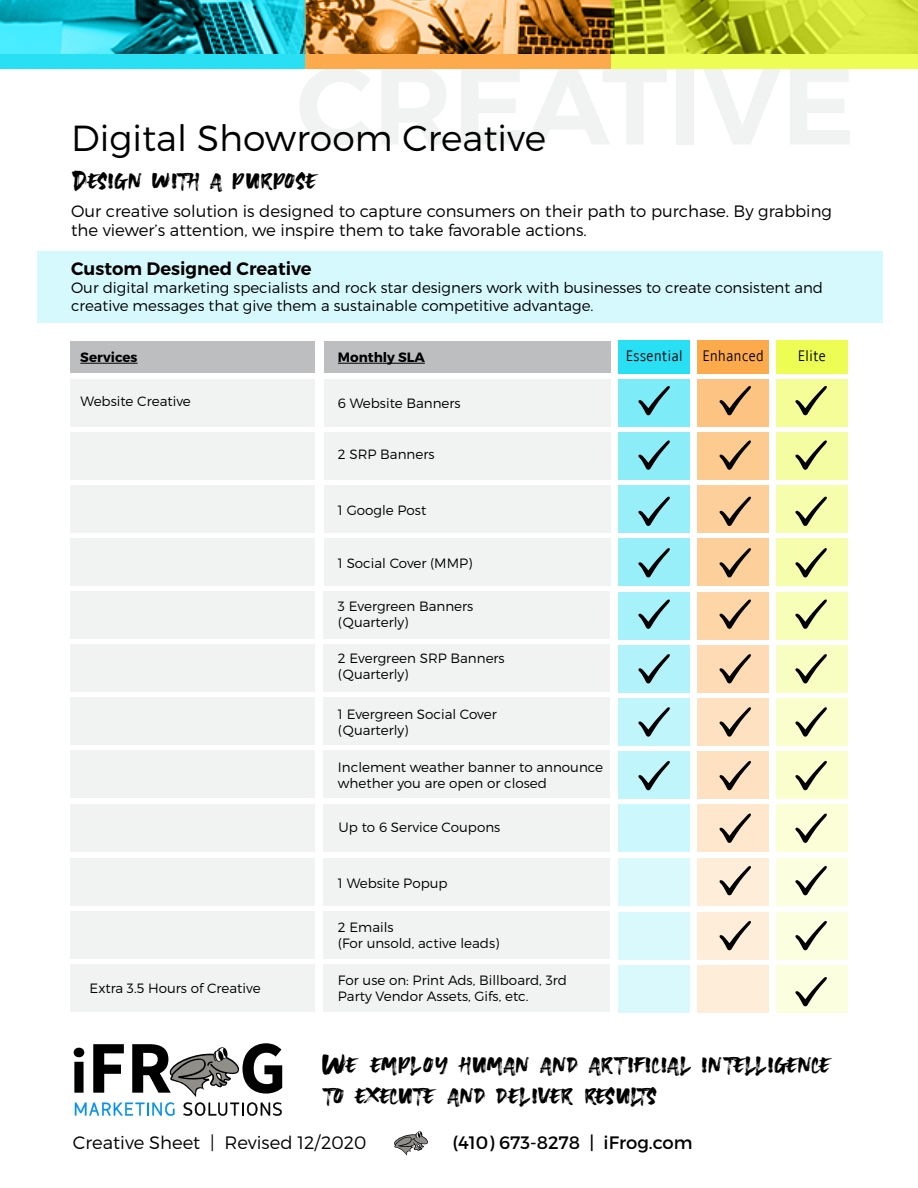
<style>
.page{position:relative;width:918px;height:1188px;background:#fff}
.page>*{position:absolute;margin:0;border:0;box-sizing:border-box;transform-origin:0 0}
.t1{font:45px "One Brush";letter-spacing:-.045em;color:#000}
.t2{font:45px "One Brush";letter-spacing:-.095em;color:#000}
.t3{font:300 36.15px "Montserrat";color:#000}
.t4{font:300 18px "Montserrat";color:#000}
.t5{font:18px "Montserrat";color:#000}
.t6{font:600 18px "Montserrat";color:#000}
.t7{font:300 16.5px/19.8px "Montserrat";color:#000}
.t8{font:300 condensed 15.75px "Amble";color:#000}
.t9{font:300 15px/18px "Montserrat";color:#000}
.t10{font:300 13.5px/16.2px "Montserrat";color:#000}
.t11{font:700 13.5px "Montserrat";color:#000}
</style>
<div class="page">
<div style="left:697px;top:379px;width:72px;height:48px;background:#fdc382"></div>
<div style="left:776px;top:379px;width:71px;height:47px;background:#f4fd98"></div>
<div style="left:619px;top:379px;width:71px;height:47px;background:#7eebf8"></div>
<div style="left:619px;top:340px;width:71px;height:33px;background:#29dff4"></div>
<div style="left:697px;top:340px;width:72px;height:34px;background:#fdaa4c"></div>
<div style="left:776px;top:340px;width:71px;height:33px;background:#eefd54"></div>
<div style="left:70px;top:804px;width:244px;height:47px;background:#f1f2f2"></div>
<div style="left:324px;top:804px;width:286px;height:47px;background:#f1f2f2"></div>
<div style="left:70px;top:591px;width:244px;height:47px;background:#f1f2f2"></div>
<div style="left:70px;top:644px;width:244px;height:48px;background:#f1f2f2"></div>
<div style="left:70px;top:698px;width:244px;height:47px;background:#f1f2f2"></div>
<div style="left:70px;top:751px;width:244px;height:47px;background:#f1f2f2"></div>
<div style="left:324px;top:591px;width:286px;height:47px;background:#f1f2f2"></div>
<div style="left:324px;top:644px;width:286px;height:47px;background:#f1f2f2"></div>
<div style="left:324px;top:697px;width:286px;height:48px;background:#f1f2f2"></div>
<div style="left:324px;top:751px;width:286px;height:47px;background:#f1f2f2"></div>
<div style="left:71px;top:379px;width:244px;height:48px;background:#f1f2f2"></div>
<div style="left:71px;top:433px;width:244px;height:47px;background:#f1f2f2"></div>
<div style="left:71px;top:486px;width:244px;height:47px;background:#f1f2f2"></div>
<div style="left:71px;top:539px;width:244px;height:47px;background:#f1f2f2"></div>
<div style="left:324px;top:379px;width:286px;height:48px;background:#f1f2f2"></div>
<div style="left:324px;top:432px;width:286px;height:48px;background:#f1f2f2"></div>
<div style="left:324px;top:486px;width:286px;height:47px;background:#f1f2f2"></div>
<div style="left:324px;top:539px;width:286px;height:47px;background:#f1f2f2"></div>
<div style="left:71px;top:341px;width:244px;height:32px;background:#bcbec0"></div>
<div style="left:324px;top:341px;width:286px;height:31px;background:#bcbec0"></div>
<div style="left:697px;top:433px;width:72px;height:47px;background:#fdca8f"></div>
<div style="left:776px;top:433px;width:71px;height:47px;background:#f5fda3"></div>
<div style="left:619px;top:433px;width:71px;height:47px;background:#8cedf9"></div>
<div style="left:697px;top:486px;width:72px;height:47px;background:#fdcf9b"></div>
<div style="left:776px;top:486px;width:71px;height:47px;background:#f6fead"></div>
<div style="left:619px;top:486px;width:71px;height:47px;background:#98eff9"></div>
<div style="left:697px;top:539px;width:72px;height:47px;background:#fdcf9b"></div>
<div style="left:776px;top:539px;width:71px;height:47px;background:#f6fead"></div>
<div style="left:619px;top:539px;width:71px;height:47px;background:#98eff9"></div>
<div style="left:697px;top:592px;width:72px;height:47px;background:#fed5a7"></div>
<div style="left:776px;top:592px;width:71px;height:47px;background:#f7feb7"></div>
<div style="left:619px;top:592px;width:71px;height:47px;background:#a6f1fa"></div>
<div style="left:697px;top:645px;width:72px;height:47px;background:#fedbb4"></div>
<div style="left:776px;top:645px;width:71px;height:47px;background:#f8fec1"></div>
<div style="left:619px;top:645px;width:71px;height:47px;background:#b2f3fb"></div>
<div style="left:697px;top:698px;width:72px;height:48px;background:#fee1c1"></div>
<div style="left:776px;top:698px;width:71px;height:47px;background:#f9fecc"></div>
<div style="left:619px;top:698px;width:71px;height:47px;background:#bff5fb"></div>
<div style="left:697px;top:752px;width:72px;height:47px;background:#fee1c1"></div>
<div style="left:776px;top:752px;width:71px;height:47px;background:#f9fecc"></div>
<div style="left:619px;top:752px;width:71px;height:47px;background:#bff5fb"></div>
<div style="left:697px;top:805px;width:72px;height:47px;background:#fee7cd"></div>
<div style="left:776px;top:805px;width:71px;height:47px;background:#fbfed6"></div>
<div style="left:619px;top:805px;width:71px;height:47px;background:#ccf7fc"></div>
<svg style="left:795px;top:654px;width:32px;height:30px"></svg>
<svg style="left:719px;top:654px;width:32px;height:30px"></svg>
<svg style="left:638px;top:654px;width:32px;height:30px"></svg>
<svg style="left:795px;top:599px;width:32px;height:30px"></svg>
<svg style="left:719px;top:599px;width:32px;height:30px"></svg>
<svg style="left:638px;top:599px;width:32px;height:30px"></svg>
<svg style="left:795px;top:548px;width:32px;height:30px"></svg>
<svg style="left:719px;top:548px;width:32px;height:30px"></svg>
<svg style="left:638px;top:548px;width:32px;height:30px"></svg>
<svg style="left:795px;top:497px;width:32px;height:29px"></svg>
<svg style="left:719px;top:497px;width:32px;height:29px"></svg>
<svg style="left:638px;top:497px;width:32px;height:29px"></svg>
<svg style="left:795px;top:440px;width:32px;height:30px"></svg>
<svg style="left:719px;top:440px;width:32px;height:30px"></svg>
<svg style="left:638px;top:440px;width:32px;height:30px"></svg>
<svg style="left:795px;top:386px;width:32px;height:30px"></svg>
<svg style="left:719px;top:386px;width:32px;height:30px"></svg>
<svg style="left:638px;top:386px;width:32px;height:30px"></svg>
<hr style="left:80px;top:363px;width:58px;height:1px;background:#000">
<hr style="left:338px;top:363px;width:87px;height:1px;background:#000">
<div style="left:70px;top:965px;width:244px;height:47px;background:#f1f2f2"></div>
<div style="left:324px;top:965px;width:286px;height:47px;background:#f1f2f2"></div>
<div style="left:70px;top:858px;width:244px;height:47px;background:#f1f2f2"></div>
<div style="left:70px;top:911px;width:244px;height:47px;background:#f1f2f2"></div>
<svg style="left:74px;top:1043px;width:208px;height:73px"></svg>
<svg style="left:394px;top:1131px;width:34px;height:25px"></svg>
<div style="left:324px;top:911px;width:286px;height:47px;background:#f1f2f2"></div>
<div style="left:697px;top:859px;width:72px;height:47px;background:#feedd9"></div>
<div style="left:776px;top:859px;width:71px;height:47px;background:#fcfee0"></div>
<div style="left:618px;top:859px;width:72px;height:47px;background:#d9f9fd"></div>
<div style="left:697px;top:912px;width:72px;height:47px;background:#feedd9"></div>
<div style="left:776px;top:912px;width:71px;height:47px;background:#fcfee0"></div>
<div style="left:618px;top:912px;width:72px;height:47px;background:#d9f9fd"></div>
<div style="left:697px;top:965px;width:72px;height:47px;background:#feedd9"></div>
<div style="left:776px;top:965px;width:71px;height:47px;background:#fcfee0"></div>
<div style="left:618px;top:965px;width:72px;height:47px;background:#d9f9fd"></div>
<div style="left:324px;top:858px;width:286px;height:47px;background:#f1f2f2"></div>
<svg style="left:795px;top:761px;width:32px;height:30px"></svg>
<svg style="left:719px;top:761px;width:32px;height:30px"></svg>
<svg style="left:638px;top:761px;width:32px;height:30px"></svg>
<svg style="left:795px;top:707px;width:32px;height:30px"></svg>
<svg style="left:719px;top:707px;width:32px;height:30px"></svg>
<svg style="left:638px;top:707px;width:32px;height:30px"></svg>
<svg style="left:795px;top:813px;width:32px;height:30px"></svg>
<svg style="left:719px;top:813px;width:32px;height:30px"></svg>
<svg style="left:795px;top:866px;width:32px;height:30px"></svg>
<svg style="left:719px;top:866px;width:32px;height:30px"></svg>
<svg style="left:795px;top:921px;width:32px;height:30px"></svg>
<svg style="left:719px;top:921px;width:32px;height:30px"></svg>
<svg style="left:795px;top:977px;width:32px;height:30px"></svg>
<svg style="left:0;top:0;width:305px;height:54px"></svg>
<svg style="left:305px;top:0;width:307px;height:54px"></svg>
<svg style="left:612px;top:0;width:306px;height:54px"></svg>
<div style="left:0;top:54px;width:306px;height:14px;background:#29dff4"></div>
<div style="left:305px;top:54px;width:307px;height:14px;background:#fdaa4c"></div>
<div style="left:612px;top:54px;width:306px;height:14px;background:#eefd54"></div>
<div style="left:38px;top:251px;width:845px;height:72px;background:#d6f9fd"></div>
<h2 class="t3" style="left:71px;top:116px;width:476px">Digital Showroom Creative</h2>
<h1 class="t1" style="left:71px;top:147px;width:250px">Design with a purpose</h1>
<p class="t7" style="left:71px;top:200px;width:762px">Our creative solution is designed to capture consumers on their path to purchase. By grabbing the viewer’s attention, we inspire them to take favorable actions.</p>
<h3 class="t6" style="left:71px;top:257px;width:242px">Custom Designed Creative</h3>
<p class="t9" style="left:71px;top:278px;width:753px">Our digital marketing specialists and rock star designers work with businesses to create consistent and creative messages that give them a sustainable competitive advantage.</p>
<p class="t11" style="left:80px;top:349px;width:59px">Services</p>
<p class="t11" style="left:338px;top:349px;width:89px">Monthly SLA</p>
<p class="t10" style="left:81px;top:393px;width:112px">Website Creative</p>
<p class="t10" style="left:338px;top:395px;width:124px">6 Website Banners</p>
<p class="t10" style="left:338px;top:446px;width:98px">2 SRP Banners</p>
<p class="t10" style="left:338px;top:501px;width:90px">1 Google Post</p>
<p class="t10" style="left:338px;top:555px;width:136px">1 Social Cover (MMP)</p>
<p class="t10" style="left:338px;top:598px;width:137px">3 Evergreen Banners (Quarterly)</p>
<p class="t10" style="left:338px;top:650px;width:168px">2 Evergreen SRP Banners (Quarterly)</p>
<p class="t10" style="left:338px;top:706px;width:160px">1 Evergreen Social Cover (Quarterly)</p>
<p class="t10" style="left:338px;top:759px;width:267px">Inclement weather banner to announce whether you are open or closed</p>
<p class="t10" style="left:90px;top:980px;width:173px">Extra 3.5 Hours of Creative</p>
<p class="t10" style="left:339px;top:819px;width:163px">Up to 6 Service Coupons</p>
<p class="t10" style="left:338px;top:875px;width:111px">1 Website Popup</p>
<p class="t10" style="left:338px;top:918px;width:163px">2 Emails<br>(For unsold, active leads)</p>
<p class="t10" style="left:338px;top:972px;width:231px">For use on: Print Ads, Billboard, 3rd<br>Party Vendor Assets, Gifs, etc.</p>
<p class="t8" style="left:626px;top:347px;width:140px">Essential Enhanced</p>
<p class="t8" style="left:798px;top:347px;width:30px">Elite</p>
<h1 class="t1" style="left:321px;top:1031px;width:514px">We employ human and artificial intelligence</h1>
<h1 class="t2" style="left:321px;top:1062px;width:338px">to execute and deliver results</h1>
<h3 class="t4" style="left:73px;top:1132px;width:295px">Creative Sheet | Revised 12/2020</h3>
<h3 class="t5" style="left:452px;top:1132px;width:242px">(410) 673-8278 | iFrog.com</h3>
</div>
